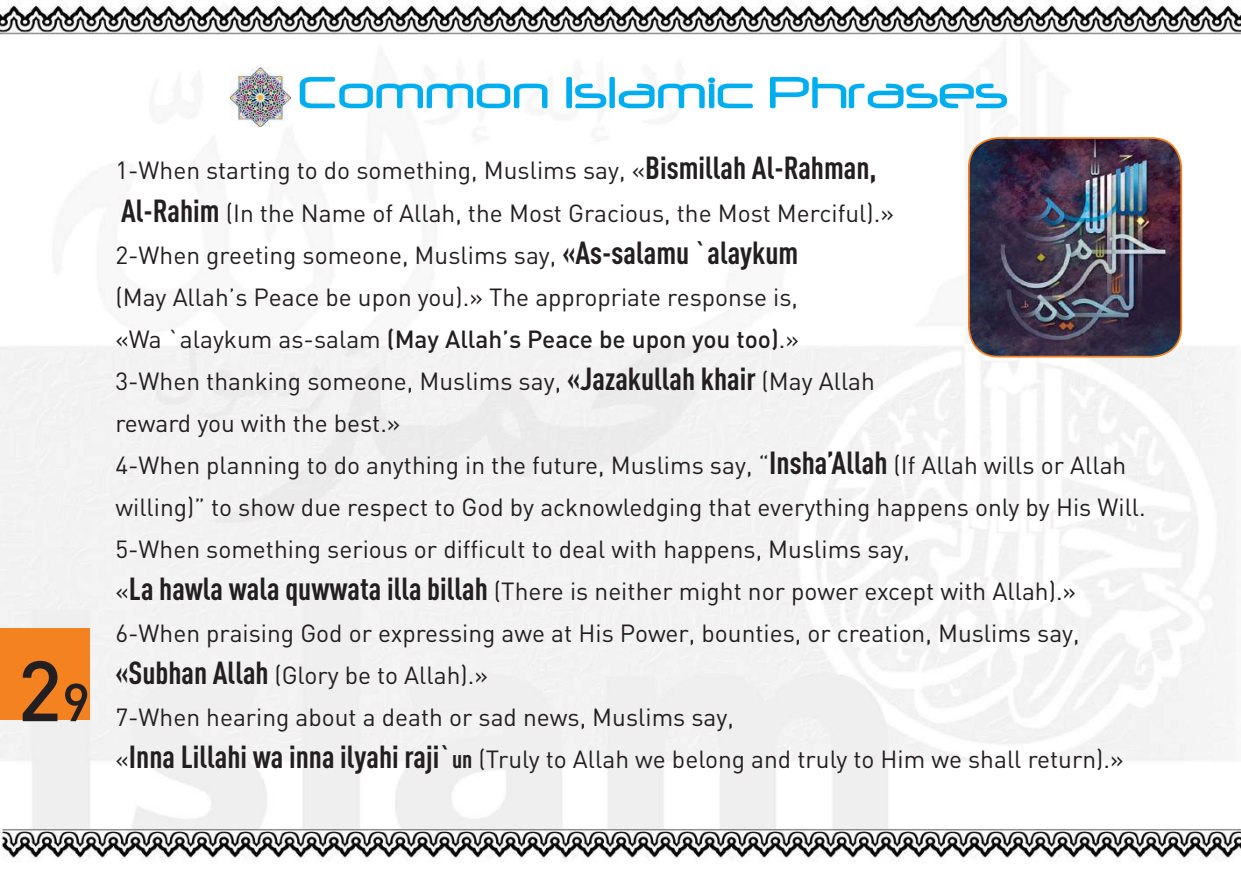
<style>
.page{position:relative;width:1241px;height:874px;background:#fff}
.page>*{position:absolute;margin:0;border:0;box-sizing:border-box;transform-origin:0 0}
.t1{font:500 84px "DIN";color:#231f20}
.t2{font:52.5px "Neuropol";color:#00aeef}
.t3{font:24.5px/42px "DIN";color:#231f20}
.s1{font-size:52.5px}
.s2{font-family:"DIN Cond";font-weight:700;font-size:31.5px}
.s3{font-weight:500}
.s4{font-family:"DIN Cond";font-weight:700}
</style>
<div class="page">
<img style="left:0;top:0;width:1240px;height:863px">
<div style="left:0;top:628px;width:89px;height:91px;background:#f58220"></div>
<img style="left:231px;top:67px;width:59px;height:59px">
<img style="left:968px;top:138px;width:213px;height:218px">
<div style="left:967px;top:137px;width:214px;height:220px;border:2px solid #f58220;border-radius:30px"></div>
<h1 class="t1" style="left:17px;top:636px;width:74px">2<span class="s1">9</span></h1>
<h2 class="t2" style="left:298px;top:64px;width:711px">Common Islamic Phrases</h2>
<p class="t3" style="left:115px;top:149px;width:1031px">1-When starting to do something, Muslims say, «<span class="s2">Bismillah Al-Rahman,<br>Al-Rahim</span> (In the Name of Allah, the Most Gracious, the Most Merciful).»<br>2-When greeting someone, Muslims say, <span class="s2">«As-salamu `alaykum<br></span>(May Allah’s Peace be upon you).» The appropriate response is,<br>«Wa `alaykum as-salam <span class="s3">(May Allah’s Peace be upon you too)</span>.»<br>3-When thanking someone, Muslims say, <span class="s2">«Jazakullah khair</span> (May Allah<br>reward you with the best.»<br>4-When planning to do anything in the future, Muslims say, “<span class="s2">Insha’Allah</span> (If Allah wills or Allah willing)” to show due respect to God by acknowledging that everything happens only by His Will.<br>5-When something serious or difficult to deal with happens, Muslims say,<br>«<span class="s2">La hawla wala quwwata illa billah</span> (There is neither might nor power except with Allah).» 6-When praising God or expressing awe at His Power, bounties, or creation, Muslims say, <span class="s2">«Subhan Allah</span> (Glory be to Allah).»<br>7-When hearing about a death or sad news, Muslims say,<br>«<span class="s2">Inna Lillahi wa inna ilyahi raji`</span><span class="s4">un</span> (Truly to Allah we belong and truly to Him we shall return).»</p>
</div>
